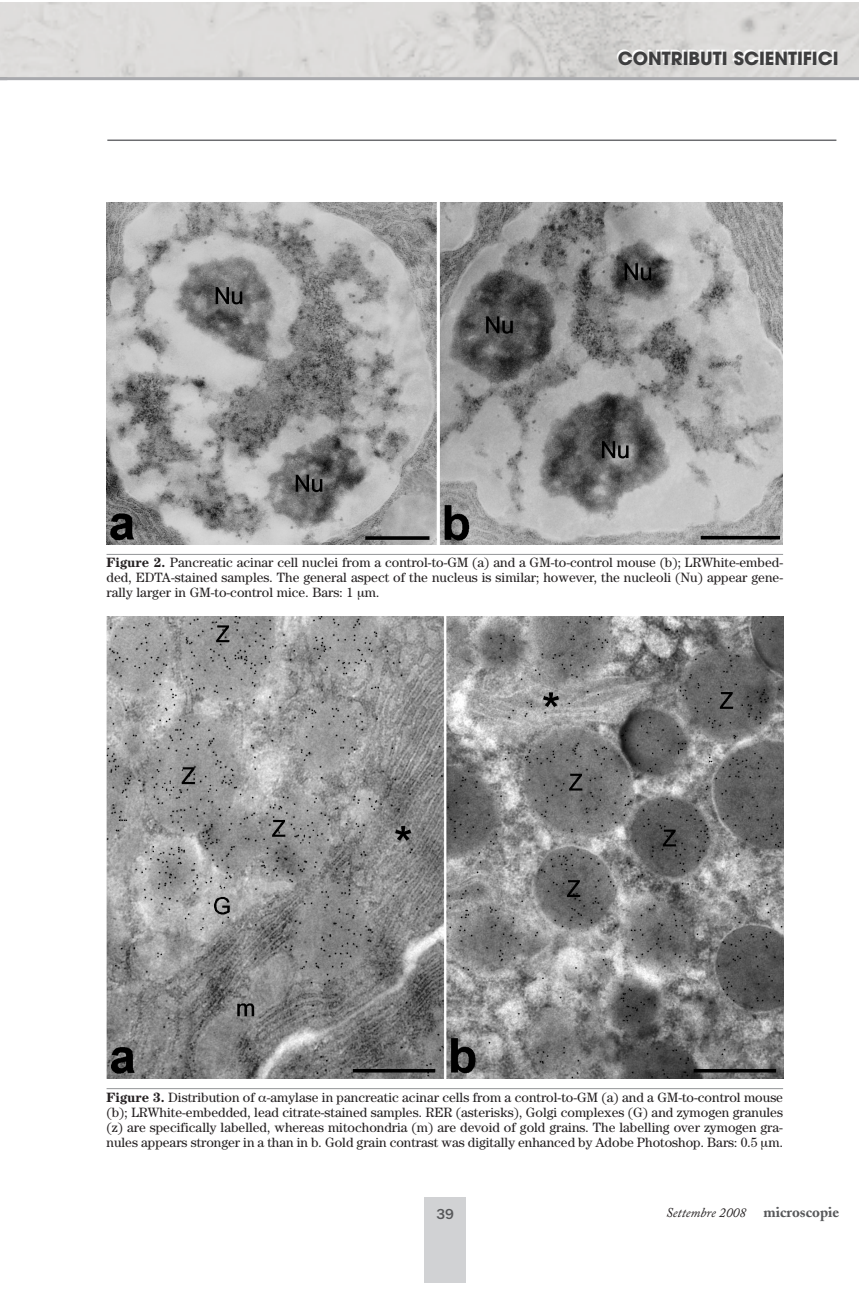
<style>
.page{position:relative;width:859px;height:1291px;background:#fff}
.page>*{position:absolute;margin:0;border:0;box-sizing:border-box;transform-origin:0 0}
.t1{font:700 18px "Avant Garde";color:#3e3e3f}
.t2{font:500 15px "Franklin Gothic";color:#57585a}
.t3{font:13.5px/15px "Century";color:#231f20;text-align:justify}
.t4{font:italic 13.5px "Adobe Caslon";color:#231f20}
.s1{font-weight:700}
.s2{font-weight:700;font-style:normal;font-size:15px;color:#57585a}
</style>
<div class="page">
<hr style="left:107px;top:139px;width:729px;height:2px;background:#6c6d70">
<div style="left:424px;top:1197px;width:42px;height:85px;background:#d1d2d4"></div>
<img style="left:106px;top:202px;width:676px;height:342px">
<img style="left:106px;top:616px;width:676px;height:462px">
<hr style="left:106px;top:554px;width:676px;height:1px;background:#939598">
<hr style="left:106px;top:1088px;width:676px;height:1px;background:#939598">
<hr style="left:0;top:77px;width:858px;height:3px;background:#a8a9ad">
<h1 class="t1" style="left:617px;top:52px;width:222px">CONTRIBUTI SCIENTIFICI</h1>
<p class="t3" style="left:106px;top:556px;width:677px"><span class="s1">Figure 2.</span> Pancreatic acinar cell nuclei from a control-to-GM (a) and a GM-to-control mouse (b); LRWhite-embed&shy;ded, EDTA-stained samples. The general aspect of the nucleus is similar; however, the nucleoli (Nu) appear gene&shy;rally larger in GM-to-control mice. Bars: 1 m.</p>
<p class="t3" style="left:106px;top:1090px;width:677px"><span class="s1">Figure 3.</span> Distribution of -amylase in pancreatic acinar cells from a control-to-GM (a) and a GM-to-control mouse (b); LRWhite-embedded, lead citrate-stained samples. RER (asterisks), Golgi complexes (G) and zymogen granules (z) are specifically labelled, whereas mitochondria (m) are devoid of gold grains. The labelling over zymogen gra&shy;nules appears stronger in a than in b. Gold grain contrast was digitally enhanced by Adobe Photoshop. Bars: 0.5 m.</p>
<p class="t2" style="left:436px;top:1208px;width:19px">39</p>
<p class="t4" style="left:665px;top:1207px;width:175px">Settembre 2008 <span class="s2">microscopie</span></p>
</div>
